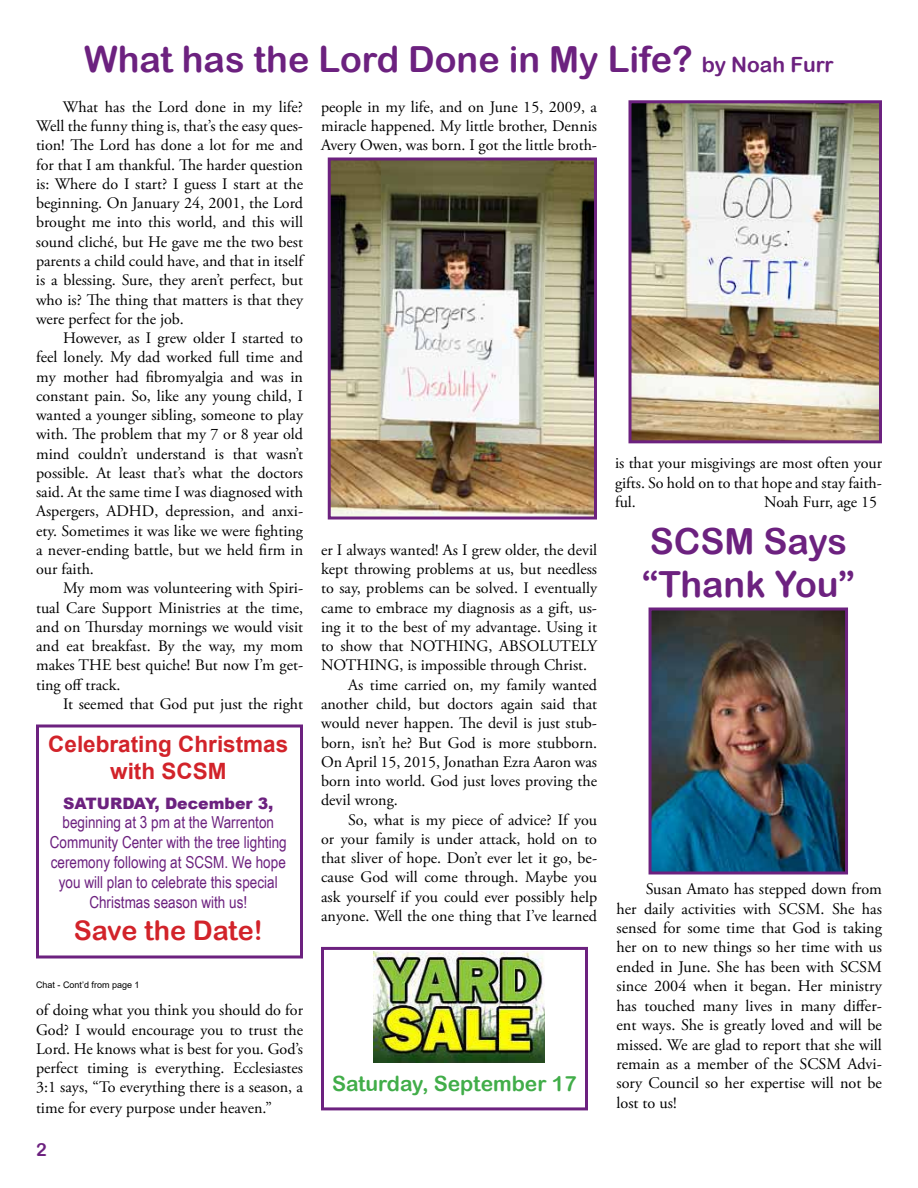
<style>
.page{position:relative;width:918px;height:1188px;background:#fff}
.page>*{position:absolute;margin:0;border:0;box-sizing:border-box;transform-origin:0 0}
.t1{font:36px/43.2px "Arial Rounded MT Bold";color:#6c217f}
.t2{font:27px "Arial Rounded MT Bold";color:#d2232a}
.t3{font:700 22.5px/27px "Arial";color:#d2232a;text-align:center}
.t4{font:21px "Arial Rounded MT Bold";color:#41ad49}
.t5{font:18px "Arial Rounded MT Bold";color:#6c217f}
.t6{font:16.5px/19.8px "Arial Narrow";color:#6c217f;text-align:center}
.t7{font:16.2px/19.5px "Adobe Garamond Pro";color:#000;text-align:justify}
.t8{font:16.05px/19.2px "Adobe Garamond Pro";color:#000;text-align:justify}
.t9{font:900 15.75px "Arial";color:#6c217f}
.t10{font:9px "Arial";color:#000}
.s1{font-size:21px}
</style>
<div class="page">
<img style="left:332px;top:162px;width:261px;height:354px">
<div style="left:328px;top:158px;width:269px;height:362px;border:3px solid #6c217f"></div>
<img style="left:632px;top:104px;width:246px;height:335px">
<div style="left:628px;top:100px;width:254px;height:343px;border:3px solid #6c217f"></div>
<div style="left:36px;top:724px;width:267px;height:234px;border:3px solid #6c217f"></div>
<div style="left:321px;top:947px;width:267px;height:163px;border:3px solid #6c217f"></div>
<img style="left:374px;top:951px;width:170px;height:111px">
<img style="left:653px;top:612px;width:191px;height:258px">
<div style="left:649px;top:608px;width:199px;height:266px;border:3px solid #6c217f"></div>
<h1 class="t1" style="left:84px;top:37px;width:751px">What has the Lord Done in My Life? <span class="s1">by Noah Furr</span></h1>
<p class="t8" style="left:36px;top:98px;width:269px;text-indent:27px">What has the Lord done in my life?<br>Well the funny thing is, that’s the easy ques&shy;tion! The Lord has done a lot for me and for that I am thankful. The harder question is: Where do I start? I guess I start at the beginning. On January 24, 2001, the Lord brought me into this world, and this will sound cliché, but He gave me the two best parents a child could have, and that in itself is a blessing. Sure, they aren’t perfect, but who is? The thing that matters is that they were perfect for the job.</p>
<p class="t8" style="left:36px;top:329px;width:269px;text-indent:27px">However, as I grew older I started to feel lonely. My dad worked full time and my mother had fibromyalgia and was in constant pain. So, like any young child, I wanted a younger sibling, someone to play with. The problem that my 7 or 8 year old mind couldn’t understand is that wasn’t possible. At least that’s what the doctors said. At the same time I was diagnosed with Aspergers, ADHD, depression, and anxi&shy;ety. Sometimes it was like we were fighting a never-ending battle, but we held firm in our faith.</p>
<p class="t8" style="left:36px;top:579px;width:269px;text-indent:27px">My mom was volunteering with Spiri&shy;tual Care Support Ministries at the time, and on Thursday mornings we would visit and eat breakfast. By the way, my mom makes THE best quiche! But now I’m get&shy;ting off track.</p>
<p class="t8" style="left:63px;top:695px;width:241px">It seemed that God put just the right</p>
<h3 class="t3" style="left:48px;top:731px;width:242px">Celebrating Christmas with SCSM</h3>
<p class="t9" style="left:63px;top:792px;width:212px">SATURDAY, December 3,</p>
<p class="t6" style="left:50px;top:812px;width:238px">beginning at 3 pm at the Warrenton Community Center with the tree lighting ceremony following at SCSM. We hope you will plan to celebrate this special Christmas season with us!</p>
<h2 class="t2" style="left:74px;top:915px;width:191px">Save the Date!</h2>
<p class="t8" style="left:321px;top:98px;width:278px">people in my life, and on June 15, 2009, a miracle happened. My little brother, Dennis Avery Owen, was born. I got the little broth-</p>
<p class="t8" style="left:321px;top:541px;width:278px">er I always wanted! As I grew older, the devil</p>
<p class="t8" style="left:321px;top:560px;width:277px">kept throwing problems at us, but needless</p>
<p class="t8" style="left:321px;top:579px;width:277px">to say, problems can be solved. I eventually</p>
<p class="t8" style="left:321px;top:599px;width:277px">came to embrace my diagnosis as a gift, us-</p>
<p class="t8" style="left:321px;top:618px;width:277px">ing it to the best of my advantage. Using it</p>
<p class="t8" style="left:321px;top:637px;width:277px">to show that NOTHING, ABSOLUTELY</p>
<p class="t8" style="left:321px;top:656px;width:268px">NOTHING, is impossible through Christ.</p>
<p class="t8" style="left:348px;top:676px;width:251px">As time carried on, my family wanted</p>
<p class="t8" style="left:321px;top:695px;width:278px">another child, but doctors again said that</p>
<p class="t8" style="left:321px;top:714px;width:278px">would never happen. The devil is just stub-</p>
<p class="t8" style="left:321px;top:733px;width:277px">born, isn’t he? But God is more stubborn.</p>
<p class="t8" style="left:321px;top:753px;width:277px">On April 15, 2015, Jonathan Ezra Aaron was</p>
<p class="t8" style="left:321px;top:772px;width:278px">born into world. God just loves proving the</p>
<p class="t8" style="left:321px;top:791px;width:78px">devil wrong.</p>
<p class="t8" style="left:348px;top:810px;width:250px">So, what is my piece of advice? If you</p>
<p class="t8" style="left:321px;top:830px;width:277px">or your family is under attack, hold on to</p>
<p class="t8" style="left:321px;top:849px;width:278px">that sliver of hope. Don’t ever let it go, be-</p>
<p class="t8" style="left:321px;top:868px;width:277px">cause God will come through. Maybe you</p>
<p class="t8" style="left:321px;top:887px;width:277px">ask yourself if you could ever possibly help</p>
<p class="t8" style="left:321px;top:907px;width:277px">anyone. Well the one thing that I’ve learned</p>
<p class="t10" style="left:36px;top:978px;width:105px">Chat - Cont’d from page 1</p>
<p class="t8" style="left:36px;top:1001px;width:269px">of doing what you think you should do for God? I would encourage you to trust the Lord. He knows what is best for you. God’s perfect timing is everything. Ecclesiastes 3:1 says, “To everything there is a season, a time for every purpose under heaven.”</p>
<p class="t5" style="left:36px;top:1139px;width:12px">2</p>
<h3 class="t4" style="left:332px;top:1071px;width:246px">Saturday, September 17</h3>
<p class="t8" style="left:615px;top:454px;width:269px">is that your misgivings are most often your gifts. So hold on to that hope and stay faith&shy;ful.</p>
<p class="t8" style="left:764px;top:493px;width:114px">Noah Furr, age 15</p>
<h1 class="t1" style="left:642px;top:519px;width:215px">SCSM Says “Thank You”</h1>
<p class="t7" style="left:616px;top:880px;width:267px;text-indent:29px">Susan Amato has stepped down from her daily activities with SCSM. She has sensed for some time that God is taking her on to new things so her time with us ended in June. She has been with SCSM since 2004 when it began. Her ministry has touched many lives in many differ&shy;ent ways. She is greatly loved and will be missed. We are glad to report that she will remain as a member of the SCSM Advi&shy;sory Council so her expertise will not be lost to us!</p>
</div>
